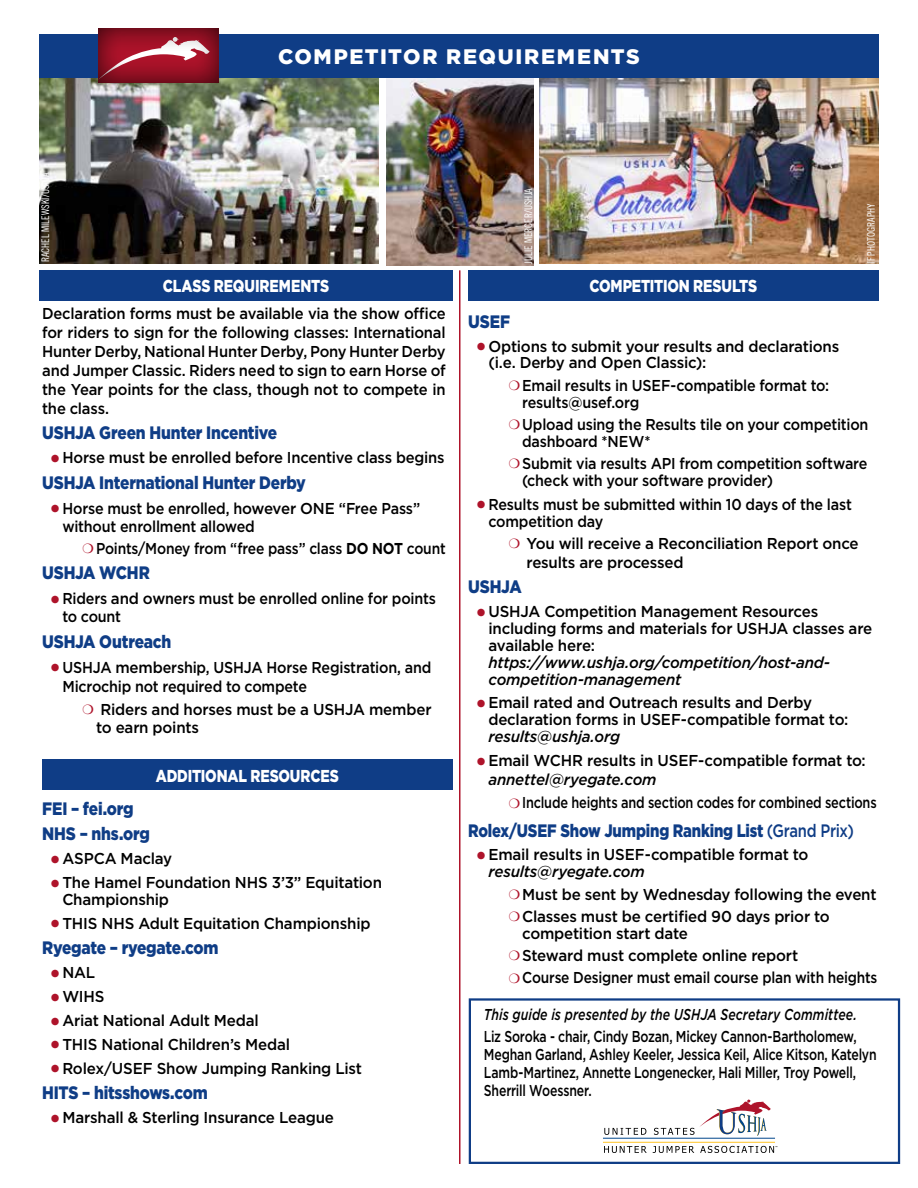
<style>
.page{position:relative;width:918px;height:1188px;background:#fff}
.page>*{position:absolute;margin:0;border:0;box-sizing:border-box;transform-origin:0 0}
.t1{font:900 21px "Gotham";letter-spacing:.08em;color:#fff}
.t2{font:900 18px/25.3px "Gotham";letter-spacing:-.015em;color:#0f3d86;scale:.86 1}
.t3{font:900 18px "Gotham";letter-spacing:-.015em;color:#0f3d86;scale:.82 1}
.t4{font:900 17.25px "Gotham";letter-spacing:-.01em;color:#fff;scale:.81 1}
.t5{font:500 15.75px/16.8px "Gotham";letter-spacing:-.015em;color:#000;scale:.96 1}
.t6{font:500 15.75px/16.8px "Gotham";letter-spacing:-.015em;color:#000;scale:.91 1}
.t7{font:500 15.75px/18.9px "Gotham";letter-spacing:-.015em;color:#000;text-align:justify;scale:.94 1}
.t8{font:500 15.75px/18px "Gotham";letter-spacing:-.015em;color:#000;scale:.78 1}
.t9{font:italic 500 15.75px/16.8px "Gotham";letter-spacing:-.01em;color:#000;scale:.96 1}
.t10{font:500 15.75px "Gotham";letter-spacing:-.015em;color:#000;scale:.81 1}
.t11{font:italic 500 15.75px "Gotham";letter-spacing:-.01em;color:#000;scale:.78 1}
.t12{font:500 15.75px "Gotham";letter-spacing:-.015em;color:#000;scale:.88 1}
.t13{font:10.5px "Trade Gothic LT Std Cn 18";color:#fff;scale:.96 1}
.s1{font-size:27px;color:#ae132a}
.s2{color:#ae132a}
.s3{font-weight:700}
.s4{font-style:italic}
.s5{font-weight:500}
</style>
<div class="page">
<img style="left:39px;top:77px;width:340px;height:187px">
<img style="left:539px;top:77px;width:340px;height:187px">
<img style="left:386px;top:77px;width:148px;height:188px">
<hr style="left:603px;top:1142px;width:172px;height:1px;background:#ffc425">
<svg style="left:604px;top:1128px;width:42px;height:7px"></svg>
<svg style="left:654px;top:1100px;width:117px;height:36px"></svg>
<svg style="left:604px;top:1146px;width:43px;height:7px"></svg>
<svg style="left:653px;top:1146px;width:41px;height:7px"></svg>
<hr style="left:603px;top:1138px;width:172px;height:1px;background:#00468b">
<svg style="left:700px;top:1146px;width:77px;height:7px"></svg>
<div style="left:39px;top:34px;width:840px;height:43px;background:#0f3d86"></div>
<div style="left:97px;top:26px;width:124px;height:57px;background:#000;opacity:.75"></div>
<div style="left:39px;top:270px;width:414px;height:31px;background:#0f3d86"></div>
<div style="left:42px;top:760px;width:411px;height:30px;background:#0f3d86"></div>
<div style="left:468px;top:270px;width:411px;height:31px;background:#0f3d86"></div>
<hr style="left:459px;top:270px;width:1px;height:894px;background:#ae132a">
<div style="left:469px;top:998px;width:431px;height:166px;border:2px solid #0f3d86"></div>
<p class="t13" style="left:39px;top:262px;width:95px;rotate:-90deg">RACHEL MILEWSKI/USHJA</p>
<h1 class="t1" style="left:278px;top:42px;width:363px">COMPETITOR REQUIREMENTS</h1>
<p class="t4" style="left:163px;top:274px;width:207px">CLASS REQUIREMENTS</p>
<p class="t13" style="left:522px;top:264px;width:80px;rotate:-90deg">JULIE MERCER/USHJA</p>
<p class="t4" style="left:589px;top:274px;width:209px">COMPETITION RESULTS</p>
<p class="t13" style="left:865px;top:264px;width:64px;rotate:-90deg">IF PHOTOGRAPHY</p>
<p class="t7" style="left:42px;top:304px;width:431px">Declaration forms must be available via the show office for riders to sign for the following classes: International Hunter Derby, National Hunter Derby, Pony Hunter Derby and Jumper Classic. Riders need to sign to earn Horse of the Year points for the class, though not to compete in the class.</p>
<p class="t2" style="left:42px;top:420px;width:275px">USHJA Green Hunter Incentive</p>
<p class="t7" style="left:49px;top:448px;width:423px"><span class="s1">•</span>Horse must be enrolled before Incentive class begins</p>
<p class="t2" style="left:42px;top:469px;width:308px">USHJA International Hunter Derby</p>
<p class="t6" style="left:62px;top:499px;width:395px;line-height:18px;text-indent:-14px"><span class="s1">•</span>Horse must be enrolled, however ONE “Free Pass” without enrollment allowed</p>
<p class="t12" style="left:83px;top:538px;width:414px"><span class="s2">❍</span> Points/Money from “free pass” class <span class="s3">DO NOT</span> count</p>
<p class="t2" style="left:42px;top:560px;width:127px">USHJA WCHR</p>
<p class="t6" style="left:62px;top:589px;width:412px;line-height:18px;text-indent:-14px"><span class="s1">•</span>Riders and owners must be enrolled online for points to count</p>
<p class="t2" style="left:42px;top:628px;width:152px">USHJA Outreach</p>
<p class="t6" style="left:62px;top:657px;width:407px;line-height:18.9px;text-indent:-13px"><span class="s1">•</span>USHJA membership, USHJA Horse Registration, and<br>Microchip not required to compete</p>
<p class="t5" style="left:96px;top:700px;width:351px;line-height:18px;text-indent:-13px"><span class="s2">❍</span> Riders and horses must be a USHJA member to earn points</p>
<p class="t4" style="left:156px;top:764px;width:227px">ADDITIONAL RESOURCES</p>
<p class="t2" style="left:42px;top:796px;width:127px">FEI – fei.org<br>NHS – nhs.org</p>
<p class="t5" style="left:49px;top:850px;width:130px"><span class="s1">•</span>ASPCA Maclay</p>
<p class="t5" style="left:62px;top:874px;width:335px;text-indent:-14px"><span class="s1">•</span>The Hamel Foundation NHS 3’3” Equitation<br>Championship</p>
<p class="t5" style="left:49px;top:915px;width:337px"><span class="s1">•</span>THIS NHS Adult Equitation Championship</p>
<p class="t2" style="left:42px;top:935px;width:207px">Ryegate – ryegate.com</p>
<p class="t5" style="left:49px;top:964px;width:50px"><span class="s1">•</span>NAL</p>
<p class="t5" style="left:49px;top:988px;width:60px"><span class="s1">•</span>WIHS</p>
<p class="t5" style="left:49px;top:1012px;width:220px"><span class="s1">•</span>Ariat National Adult Medal</p>
<p class="t5" style="left:49px;top:1036px;width:253px"><span class="s1">•</span>THIS National Children’s Medal</p>
<p class="t5" style="left:49px;top:1060px;width:328px"><span class="s1">•</span>Rolex/USEF Show Jumping Ranking List</p>
<p class="t2" style="left:42px;top:1080px;width:194px">HITS – hitsshows.com</p>
<p class="t5" style="left:49px;top:1109px;width:299px"><span class="s1">•</span>Marshall &amp; Sterling Insurance League</p>
<p class="t2" style="left:468px;top:308px;width:50px">USEF</p>
<p class="t5" style="left:488px;top:337px;width:367px;text-indent:-14px"><span class="s1">•</span>Options to submit your results and declarations (i.e. Derby and Open Classic):</p>
<p class="t6" style="left:522px;top:377px;width:339px;text-indent:-13px"><span class="s2">❍</span> Email results in USEF-compatible format to: results@usef.org</p>
<p class="t6" style="left:522px;top:416px;width:382px;text-indent:-13px"><span class="s2">❍</span> Upload using the Results tile on your competition dashboard *NEW*</p>
<p class="t6" style="left:522px;top:455px;width:381px;text-indent:-13px"><span class="s2">❍</span> Submit via results API from competition software (check with your software provider)</p>
<p class="t6" style="left:488px;top:496px;width:401px;text-indent:-14px"><span class="s1">•</span>Results must be submitted within 10 days of the last competition day</p>
<p class="t5" style="left:526px;top:534px;width:348px;line-height:18.9px;text-indent:-18px"><span class="s2">❍</span> You will receive a Reconciliation Report once results are processed</p>
<p class="t2" style="left:468px;top:574px;width:64px">USHJA</p>
<p class="t5" style="left:488px;top:603px;width:402px;text-indent:-14px"><span class="s1">•</span>USHJA Competition Management Resources including forms and materials for USHJA classes are available here:</p>
<p class="t9" style="left:488px;top:654px;width:357px">https://www.ushja.org/competition/host-and&shy;competition-management</p>
<p class="t5" style="left:488px;top:694px;width:377px;text-indent:-14px"><span class="s1">•</span>Email rated and Outreach results and Derby declaration forms in USEF-compatible format to:</p>
<p class="t9" style="left:488px;top:728px;width:139px">results@ushja.org</p>
<p class="t5" style="left:488px;top:751px;width:395px;line-height:18.9px;text-indent:-14px"><span class="s1">•</span>Email WCHR results in USEF-compatible format to: <span class="s4">annettel@ryegate.com</span></p>
<p class="t10" style="left:509px;top:793px;width:456px"><span class="s2">❍</span> Include heights and section codes for combined sections</p>
<p class="t3" style="left:468px;top:818px;width:472px">Rolex/USEF Show Jumping Ranking List <span class="s5">(Grand Prix)</span></p>
<p class="t5" style="left:488px;top:846px;width:335px;text-indent:-14px"><span class="s1">•</span>Email results in USEF-compatible format to <span class="s4">results@ryegate.com</span></p>
<p class="t5" style="left:509px;top:883px;width:385px;line-height:22.2px"><span class="s2">❍</span> Must be sent by Wednesday following the event <span class="s2">❍</span> Classes must be certified 90 days prior to</p>
<p class="t5" style="left:509px;top:922px;width:386px;line-height:22.4px;text-indent:13px">competition start date<br><span class="s2">❍</span> Steward must complete online report<br><span class="s2">❍</span> Course Designer must email course plan with heights</p>
<p class="t11" style="left:484px;top:1004px;width:480px">This guide is presented by the USHJA Secretary Committee.</p>
<p class="t8" style="left:484px;top:1027px;width:505px">Liz Soroka - chair, Cindy Bozan, Mickey Cannon-Bartholomew, Meghan Garland, Ashley Keeler, Jessica Keil, Alice Kitson, Katelyn Lamb-Martinez, Annette Longenecker, Hali Miller, Troy Powell, Sherrill Woessner.</p>
</div>
